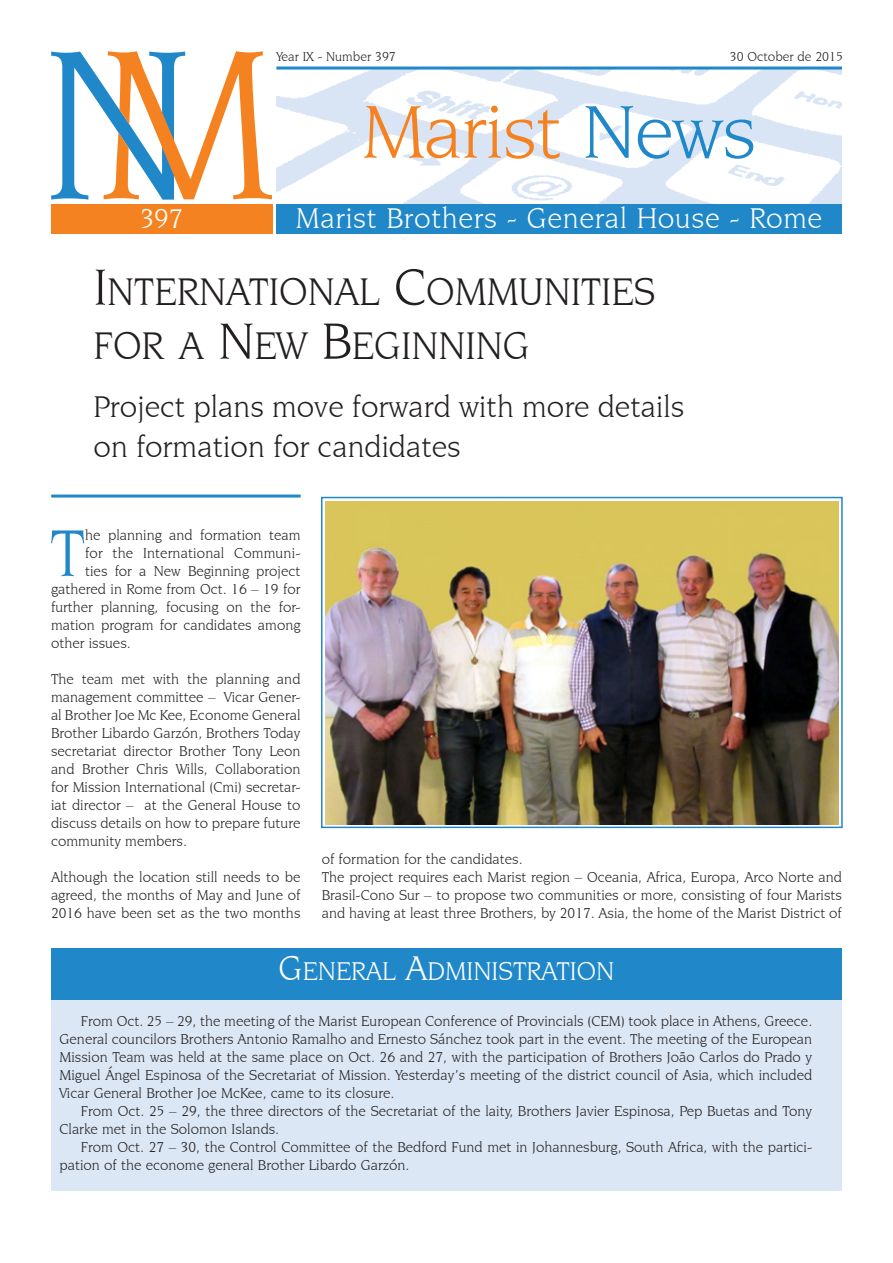
<style>
.page{position:relative;width:893px;height:1263px;background:#fff}
.page>*{position:absolute;margin:0;border:0;box-sizing:border-box;transform-origin:0 0}
.Normale{font:79.5px "Novarese IT Cby BT";letter-spacing:-.015em;color:#f58220}
.paragrafo4ComMaiuscu{font:70.2px "Novarese IT Cby BT";color:#2088c9}
.Titolo{font:40.5px "Novarese IT Cby BT";color:#231f20}
.Sottotitolo{font:31.5px "Novarese IT Cby BT";color:#231f20}
.Normale-2{font:30px "Novarese IT Cby BT";letter-spacing:.02em;color:#fff}
.Normale-3{font:28.5px "Novarese IT Cby BT";color:#fff}
.Titolo-2{font:27px "Novarese IT Cby BT";color:#fff}
.paragrafoSemDopo{font:15px/18px "Novarese IT Cby BT";color:#231f20;text-align:justify}
.paragrafo4ComMaiuscu-2{font:15px "Novarese IT Cby BT";color:#231f20}
.Normale-4{font:13.5px "Novarese IT Cby BT";color:#231f20}
.s1{color:#2088c9}
.s2{font-size:54px}
.s3{font-size:36px}
</style>
<div class="page">
<img style="left:276px;top:70px;width:566px;height:134px">
<hr style="left:276px;top:67px;width:566px;height:3px;background:#2088c9">
<div style="left:276px;top:204px;width:566px;height:30px;background:#2088c9"></div>
<svg style="left:51px;top:51px;width:221px;height:149px"></svg>
<div style="left:51px;top:999px;width:791px;height:192px;background:#dbe7f5"></div>
<div style="left:51px;top:204px;width:221px;height:30px;background:#f58220"></div>
<hr style="left:51px;top:494px;width:250px;height:3px;background:#2088c9">
<div style="left:51px;top:948px;width:791px;height:51px;background:#2088c9"></div>
<img style="left:325px;top:501px;width:514px;height:323px">
<div style="left:321px;top:497px;width:522px;height:331px;border:2px solid #2088c9"></div>
<p class="Normale-4" style="left:276px;top:49px;width:121px">Year IX - Number 397</p>
<p class="Normale-4" style="left:730px;top:49px;width:115px">30 October de 2015</p>
<p class="Normale-3" style="left:140px;top:202px;width:45px">397</p>
<p class="Normale" style="left:362px;top:85px;width:396px">Marist <span class="s1">News</span></p>
<p class="Normale-2" style="left:296px;top:201px;width:528px">Marist Brothers - General House - Rome</p>
<p class="Titolo" style="left:94px;top:267px;width:563px"><span class="s2">I</span>NTERNATIONAL <span class="s2">C</span>OMMUNITIES</p>
<p class="Titolo" style="left:94px;top:321px;width:438px">FOR A <span class="s2">N</span>EW <span class="s2">B</span>EGINNING</p>
<p class="Sottotitolo" style="left:94px;top:388px;width:592px">Project plans move forward with more details</p>
<p class="Sottotitolo" style="left:94px;top:428px;width:369px">on formation for candidates</p>
<p class="paragrafo4ComMaiuscu" style="left:50px;top:511px;width:37px">T</p>
<p class="paragrafo4ComMaiuscu-2" style="left:85px;top:526px;width:217px">he planning and formation team</p>
<p class="paragrafo4ComMaiuscu-2" style="left:85px;top:544px;width:217px">for the International Communi-</p>
<p class="paragrafo4ComMaiuscu-2" style="left:85px;top:562px;width:217px">ties for a New Beginning project</p>
<p class="paragrafo4ComMaiuscu-2" style="left:51px;top:580px;width:251px">gathered in Rome from Oct. 16 – 19 for</p>
<p class="paragrafo4ComMaiuscu-2" style="left:51px;top:598px;width:251px">further planning, focusing on the for-</p>
<p class="paragrafo4ComMaiuscu-2" style="left:51px;top:616px;width:251px">mation program for candidates among</p>
<p class="paragrafo4ComMaiuscu-2" style="left:51px;top:634px;width:81px">other issues.</p>
<p class="paragrafoSemDopo" style="left:51px;top:670px;width:251px">The team met with the planning and management committee – Vicar Gener&shy;al Brother Joe Mc Kee, Econome General Brother Libardo Garzón, Brothers Today secretariat director Brother Tony Leon and Brother Chris Wills, Collaboration for Mission International (Cmi) secretar&shy;iat director – at the General House to discuss details on how to prepare future community members.</p>
<p class="paragrafoSemDopo" style="left:51px;top:868px;width:251px">Although the location still needs to be agreed, the months of May and June of 2016 have been set as the two months</p>
<p class="paragrafoSemDopo" style="left:322px;top:850px;width:202px">of formation for the candidates.</p>
<p class="paragrafoSemDopo" style="left:322px;top:868px;width:522px">The project requires each Marist region – Oceania, Africa, Europa, Arco Norte and Brasil-Cono Sur – to propose two communities or more, consisting of four Marists and having at least three Brothers, by 2017. Asia, the home of the Marist District of</p>
<p class="Titolo-2" style="left:279px;top:955px;width:337px"><span class="s3">G</span>ENERAL <span class="s3">A</span>DMINISTRATION</p>
<p class="paragrafoSemDopo" style="left:60px;top:1012px;width:754px;text-indent:21px">From Oct. 25 – 29, the meeting of the Marist European Conference of Provincials (CEM) took place in Athens, Greece.<br>General councilors Brothers Antonio Ramalho and Ernesto Sánchez took part in the event. The meeting of the European Mission Team was held at the same place on Oct. 26 and 27, with the participation of Brothers João Carlos do Prado y Miguel Ángel Espinosa of the Secretariat of Mission. Yesterday’s meeting of the district council of Asia, which included Vicar General Brother Joe McKee, came to its closure.</p>
<p class="paragrafoSemDopo" style="left:60px;top:1102px;width:754px;text-indent:21px">From Oct. 25 – 29, the three directors of the Secretariat of the laity, Brothers Javier Espinosa, Pep Buetas and Tony<br>Clarke met in the Solomon Islands.</p>
<p class="paragrafoSemDopo" style="left:60px;top:1138px;width:754px;text-indent:21px">From Oct. 27 – 30, the Control Committee of the Bedford Fund met in Johannesburg, South Africa, with the partici&shy;pation of the econome general Brother Libardo Garzón.</p>
</div>
